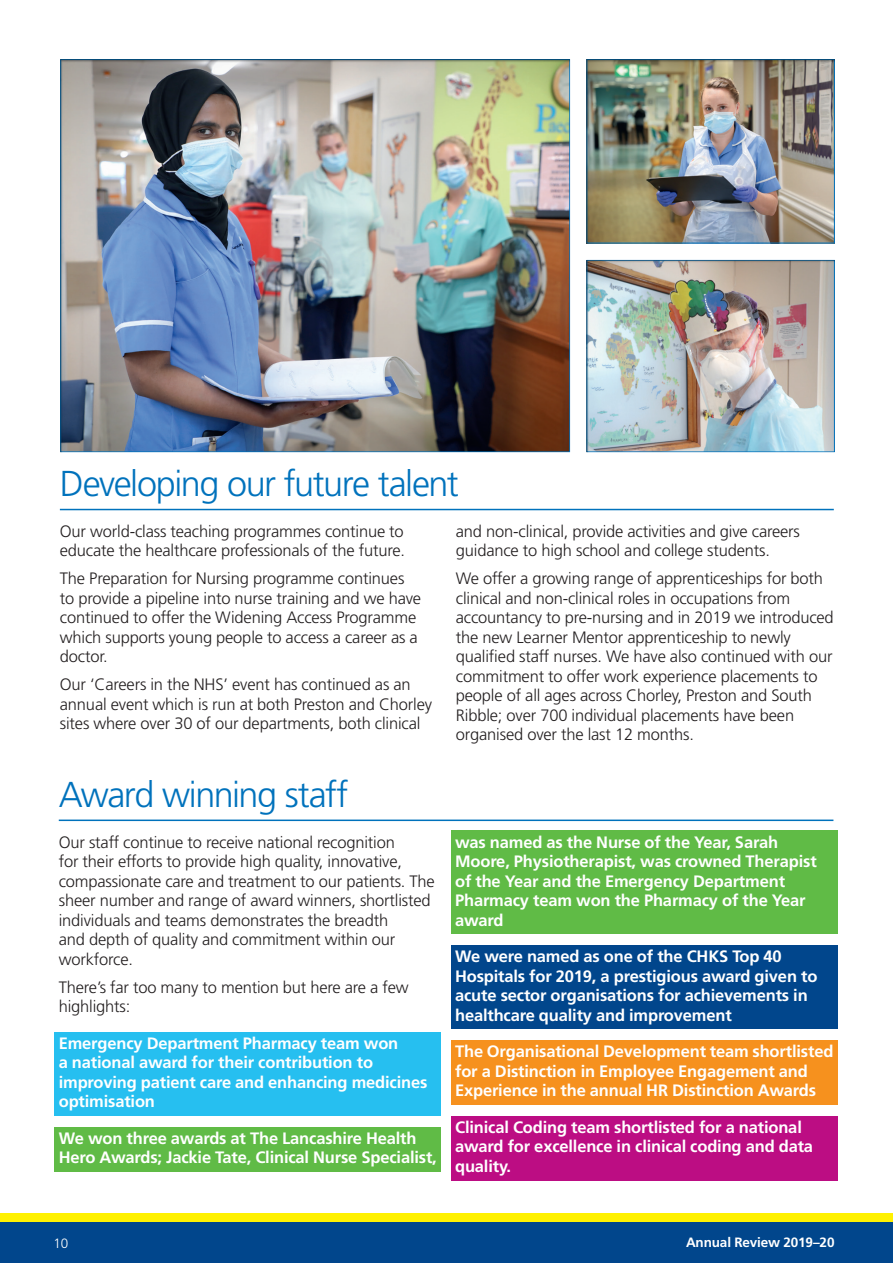
<style>
.page{position:relative;width:893px;height:1263px;background:#fff}
.page>*{position:absolute;margin:0;border:0;box-sizing:border-box;transform-origin:0 0}
.Page_headline{font:300 36px "Frutiger LT Std";letter-spacing:-.04em;color:#0072bc}
.body{font:300 16.5px/19.5px "Frutiger LT Std";letter-spacing:-.01em;color:#231f20}
.Body_shading_lt_gree{font:700 16.5px/19.5px "Frutiger LT Std";letter-spacing:-.01em;color:#fff}
.Body_shading_dk_blue{font:700 16.5px/19.5px "Frutiger LT Std";letter-spacing:-.01em;color:#fff}
.body_shading{font:700 16.5px/19.5px "Frutiger LT Std";letter-spacing:-.01em;color:#fff}
.Body_shading_orange{font:700 16.5px/19.5px "Frutiger LT Std";letter-spacing:-.01em;color:#fff}
.Body_shading_pink{font:700 16.5px/19.5px "Frutiger LT Std";letter-spacing:-.01em;color:#fff}
.t1{font:700 13.5px "Frutiger LT Std";letter-spacing:-.01em;color:#fff}
.t2{font:300 13.5px "Frutiger LT Std";color:#fff}
</style>
<div class="page">
<div style="left:0;top:1214px;width:893px;height:34px;background:#fff101"></div>
<div style="left:0;top:1222px;width:893px;height:41px;background:#01468c"></div>
<hr style="left:59px;top:819px;width:774px;height:2px;background:#0072bc">
<div style="left:55px;top:1032px;width:386px;height:83px;background:#26bff0"></div>
<div style="left:55px;top:1127px;width:386px;height:44px;background:#60bb46"></div>
<div style="left:451px;top:831px;width:387px;height:103px;background:#60bb46"></div>
<div style="left:451px;top:945px;width:387px;height:84px;background:#01468c"></div>
<div style="left:451px;top:1040px;width:387px;height:64px;background:#f6911e"></div>
<div style="left:451px;top:1116px;width:387px;height:64px;background:#bc0d83"></div>
<div style="left:586px;top:59px;width:249px;height:184px;background:#231f20;opacity:.4"></div>
<div style="left:586px;top:260px;width:249px;height:192px;background:#231f20;opacity:.4"></div>
<div style="left:60px;top:59px;width:510px;height:393px;background:#231f20;opacity:.4"></div>
<hr style="left:60px;top:509px;width:774px;height:1px;background:#0072bc">
<p class="Page_headline" style="left:60px;top:463px;width:400px">Developing our future talent</p>
<p class="body" style="left:60px;top:522px;width:347px">Our world-class teaching programmes continue to educate the healthcare professionals of the future.</p>
<p class="body" style="left:60px;top:569px;width:363px">The Preparation for Nursing programme continues to provide a pipeline into nurse training and we have continued to offer the Widening Access Programme which supports young people to access a career as a doctor.</p>
<p class="body" style="left:60px;top:675px;width:374px">Our ‘Careers in the NHS’ event has continued as an annual event which is run at both Preston and Chorley sites where over 30 of our departments, both clinical</p>
<p class="body" style="left:456px;top:522px;width:346px">and non-clinical, provide activities and give careers guidance to high school and college students.</p>
<p class="body" style="left:456px;top:569px;width:379px">We offer a growing range of apprenticeships for both clinical and non-clinical roles in occupations from accountancy to pre-nursing and in 2019 we introduced the new Learner Mentor apprenticeship to newly qualified staff nurses. We have also continued with our commitment to offer work experience placements to people of all ages across Chorley, Preston and South Ribble; over 700 individual placements have been organised over the last 12 months.</p>
<p class="Page_headline" style="left:59px;top:774px;width:291px">Award winning staff</p>
<p class="body" style="left:59px;top:832px;width:378px">Our staff continue to receive national recognition<br>for their efforts to provide high quality, innovative, compassionate care and treatment to our patients. The sheer number and range of award winners, shortlisted individuals and teams demonstrates the breadth<br>and depth of quality and commitment within our workforce.</p>
<p class="body" style="left:59px;top:977px;width:351px">There’s far too many to mention but here are a few highlights:</p>
<p class="body_shading" style="left:59px;top:1033px;width:370px">Emergency Department Pharmacy team won<br>a national award for their contribution to improving patient care and enhancing medicines optimisation</p>
<p class="Body_shading_lt_gree" style="left:59px;top:1128px;width:380px">We won three awards at The Lancashire Health<br>Hero Awards; Jackie Tate, Clinical Nurse Specialist,</p>
<p class="Body_shading_lt_gree" style="left:455px;top:832px;width:363px">was named as the Nurse of the Year, Sarah Moore, Physiotherapist, was crowned Therapist of the Year and the Emergency Department Pharmacy team won the Pharmacy of the Year award</p>
<p class="Body_shading_dk_blue" style="left:455px;top:947px;width:364px">We were named as one of the CHKS Top 40<br>Hospitals for 2019, a prestigious award given to acute sector organisations for achievements in healthcare quality and improvement</p>
<p class="Body_shading_orange" style="left:455px;top:1042px;width:380px">The Organisational Development team shortlisted for a Distinction in Employee Engagement and<br>Experience in the annual HR Distinction Awards</p>
<p class="Body_shading_pink" style="left:455px;top:1117px;width:360px">Clinical Coding team shortlisted for a national award for excellence in clinical coding and data quality.</p>
<p class="t2" style="left:54px;top:1236px;width:16px">10</p>
<p class="t1" style="left:686px;top:1234px;width:150px">Annual Review 2019–20</p>
</div>
